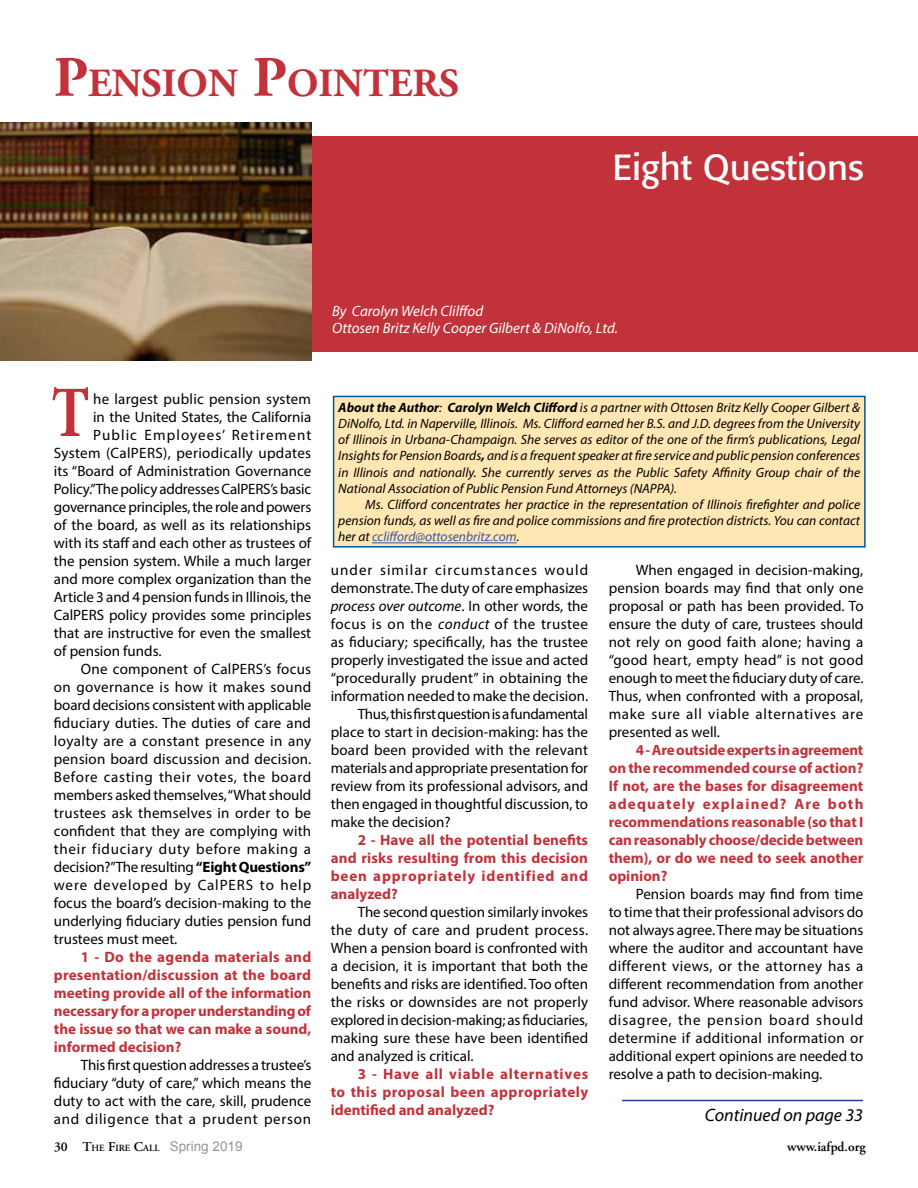
<style>
.page{position:relative;width:918px;height:1188px;background:#fff}
.page>*{position:absolute;margin:0;border:0;box-sizing:border-box;transform-origin:0 0}
.t1{font:700 39.9px "Adobe Garamond";color:#c2323a}
.t2{font:36px "Formata";color:#fff}
.t3{font:italic 18px "Myriad Pro";color:#000}
.t4{font:15px/18px "Myriad Pro";color:#000;text-align:justify}
.t5{font:700 15px/18px "Myriad Pro";color:#c2323a;text-align:justify}
.t6{font:15px "Myriad Pro";letter-spacing:.025em;color:#000}
.t7{font:italic 15px/17.7px "Myriad Pro";color:#fff}
.t8{font:15px "Myriad Pro";letter-spacing:-.02em;color:#000}
.t9{font:italic 15px "Myriad Pro";color:#000}
.t10{font:15px "Myriad Pro";letter-spacing:.045em;color:#000}
.t11{font:15px "Myriad Pro";letter-spacing:.05em;color:#000}
.t12{font:15px "Myriad Pro";letter-spacing:.035em;color:#000}
.t13{font:15px "Myriad Pro";letter-spacing:.07em;color:#000}
.t14{font:15px "Myriad Pro";letter-spacing:.06em;color:#000}
.t15{font:15px "Myriad Pro";letter-spacing:.075em;color:#000}
.t16{font:italic 13.5px/16.2px "Myriad Pro";color:#000;text-align:justify}
.t17{font:13.5px "Arial";color:#939598}
.t18{font:600 13.5px "Adobe Garamond";color:#000}
.s1{font-size:57px}
.s2{font-weight:700}
.s3{color:#3953a4}
.s4{font-style:normal}
.s5{font-style:italic}
.s6{font-family:"Adobe Garamond";font-weight:600;color:#000}
.s7{font-family:"Adobe Garamond";font-weight:600;font-size:9.45px;color:#000}
</style>
<div class="page">
<div style="left:0;top:136px;width:918px;height:216px;background:#c2323a"></div>
<img style="left:0;top:122px;width:312px;height:239px">
<img style="left:53px;top:388px;width:35px;height:47px">
<div style="left:333px;top:396px;width:533px;height:152px;background:#ffe7b4;border:2px solid #00539f"></div>
<hr style="left:372px;top:543px;width:145px;height:1px;background:#3953a4">
<hr style="left:622px;top:1100px;width:241px;height:1px;background:#25408f">
<h1 class="t1" style="left:54px;top:61px;width:407px"><span class="s1">P</span>ENSION <span class="s1">P</span>OINTERS</h1>
<h2 class="t2" style="left:613px;top:145px;width:253px">Eight Questions</h2>
<p class="t7" style="left:332px;top:302px;width:287px">By Carolyn Welch Clilffod<br>Ottosen Britz Kelly Cooper Gilbert &amp; DiNolfo, Ltd.</p>
<p class="t4" style="left:93px;top:390px;width:219px">he largest public pension system</p>
<p class="t4" style="left:93px;top:408px;width:220px">in the United States, the California</p>
<p class="t15" style="left:93px;top:426px;width:220px">Public Employees’ Retirement</p>
<p class="t6" style="left:54px;top:444px;width:259px">System (CalPERS), periodically updates</p>
<p class="t4" style="left:54px;top:462px;width:259px">its “Board of Administration Governance</p>
<p class="t4" style="left:54px;top:480px;width:259px">Policy.” The policy addresses CalPERS’s basic</p>
<p class="t4" style="left:54px;top:498px;width:259px">governance principles, the role and powers</p>
<p class="t4" style="left:54px;top:516px;width:259px">of the board, as well as its relationships</p>
<p class="t4" style="left:54px;top:534px;width:259px">with its staff and each other as trustees of</p>
<p class="t4" style="left:54px;top:552px;width:259px">the pension system. While a much larger</p>
<p class="t4" style="left:54px;top:570px;width:259px">and more complex organization than the</p>
<p class="t4" style="left:54px;top:588px;width:259px">Article 3 and 4 pension funds in Illinois, the</p>
<p class="t4" style="left:54px;top:606px;width:259px">CalPERS policy provides some principles</p>
<p class="t4" style="left:54px;top:624px;width:259px">that are instructive for even the smallest</p>
<p class="t4" style="left:54px;top:642px;width:109px">of pension funds.</p>
<p class="t4" style="left:81px;top:660px;width:232px">One component of CalPERS’s focus</p>
<p class="t6" style="left:54px;top:678px;width:259px">on governance is how it makes sound</p>
<p class="t4" style="left:54px;top:696px;width:259px">board decisions consistent with applicable</p>
<p class="t4" style="left:54px;top:714px;width:259px">fiduciary duties. The duties of care and</p>
<p class="t6" style="left:54px;top:732px;width:259px">loyalty are a constant presence in any</p>
<p class="t4" style="left:54px;top:750px;width:259px">pension board discussion and decision.</p>
<p class="t10" style="left:54px;top:768px;width:259px">Before casting their votes, the board</p>
<p class="t4" style="left:54px;top:786px;width:259px">members asked themselves, “What should</p>
<p class="t6" style="left:54px;top:804px;width:259px">trustees ask themselves in order to be</p>
<p class="t4" style="left:54px;top:822px;width:259px">confident that they are complying with</p>
<p class="t11" style="left:54px;top:840px;width:259px">their fiduciary duty before making a</p>
<p class="t4" style="left:54px;top:858px;width:259px">decision?” The resulting <span class="s2">“Eight Questions”</span></p>
<p class="t14" style="left:54px;top:876px;width:259px">were developed by CalPERS to help</p>
<p class="t4" style="left:54px;top:894px;width:259px">focus the board’s decision-making to the</p>
<p class="t4" style="left:54px;top:912px;width:259px">underlying fiduciary duties pension fund</p>
<p class="t4" style="left:54px;top:930px;width:125px">trustees must meet.</p>
<p class="t5" style="left:54px;top:947px;width:259px;text-indent:27px">1 - Do the agenda materials and presentation/discussion at the board meeting provide all of the information necessary for a proper understanding of the issue so that we can make a sound, informed decision?</p>
<p class="t4" style="left:54px;top:1056px;width:259px;text-indent:27px">This first question addresses a trustee’s fiduciary “duty of care,” which means the duty to act with the care, skill, prudence and diligence that a prudent person</p>
<p class="t16" style="left:338px;top:399px;width:524px"><span class="s2">About the Author</span>: <span class="s2">Carolyn Welch Clifford</span> is a partner with Ottosen Britz Kelly Cooper Gilbert &amp; DiNolfo, Ltd. in Naperville, Illinois. Ms. Clifford earned her B.S. and J.D. degrees from the University of Illinois in Urbana-Champaign. She serves as editor of the one of the firm’s publications, Legal Insights for Pension Boards<span class="s2">,</span> and is a frequent speaker at fire service and public pension conferences in Illinois and nationally. She currently serves as the Public Safety Affinity Group chair of the National Association of Public Pension Fund Attorneys (NAPPA).</p>
<p class="t16" style="left:338px;top:496px;width:523px;text-indent:27px">Ms. Clifford concentrates her practice in the representation of Illinois firefighter and police pension funds, as well as fire and police commissions and fire protection districts. You can contact her at <span class="s3">cclifford@ottosenbritz.com</span>.</p>
<p class="t13" style="left:331px;top:561px;width:259px">under similar circumstances would</p>
<p class="t4" style="left:331px;top:579px;width:259px">demonstrate. The duty of care emphasizes</p>
<p class="t9" style="left:331px;top:597px;width:259px">process over outcome<span class="s4">. In other words, the</span></p>
<p class="t12" style="left:331px;top:615px;width:259px">focus is on the <span class="s5">conduct</span> of the trustee</p>
<p class="t4" style="left:331px;top:633px;width:259px">as fiduciary; specifically, has the trustee</p>
<p class="t4" style="left:331px;top:651px;width:259px">properly investigated the issue and acted</p>
<p class="t4" style="left:331px;top:669px;width:259px">“procedurally prudent” in obtaining the</p>
<p class="t4" style="left:331px;top:687px;width:259px">information needed to make the decision.</p>
<p class="t8" style="left:358px;top:705px;width:232px">Thus, this first question is a fundamental</p>
<p class="t4" style="left:331px;top:723px;width:259px">place to start in decision-making: has the</p>
<p class="t4" style="left:331px;top:741px;width:259px">board been provided with the relevant</p>
<p class="t4" style="left:331px;top:759px;width:259px">materials and appropriate presentation for</p>
<p class="t4" style="left:331px;top:777px;width:259px">review from its professional advisors, and</p>
<p class="t4" style="left:331px;top:795px;width:259px">then engaged in thoughtful discussion, to</p>
<p class="t4" style="left:331px;top:813px;width:121px">make the decision?</p>
<p class="t5" style="left:331px;top:831px;width:259px;text-indent:27px">2 - Have all the potential benefits and risks resulting from this decision been appropriately identified and analyzed?</p>
<p class="t4" style="left:331px;top:903px;width:259px;text-indent:27px">The second question similarly invokes the duty of care and prudent process.<br>When a pension board is confronted with a decision, it is important that both the benefits and risks are identified. Too often the risks or downsides are not properly explored in decision-making; as fiduciaries, making sure these have been identified and analyzed is critical.</p>
<p class="t5" style="left:331px;top:1065px;width:259px;text-indent:27px">3 - Have all viable alternatives to this proposal been appropriately identified and analyzed?</p>
<p class="t4" style="left:609px;top:561px;width:256px;text-indent:27px">When engaged in decision-making, pension boards may find that only one proposal or path has been provided. To ensure the duty of care, trustees should not rely on good faith alone; having a “good heart, empty head” is not good enough to meet the fiduciary duty of care.<br>Thus, when confronted with a proposal, make sure all viable alternatives are presented as well.</p>
<p class="t5" style="left:609px;top:741px;width:256px;text-indent:27px">4 - Are outside experts in agreement on the recommended course of action?<br>If not, are the bases for disagreement adequately explained? Are both recommendations reasonable (so that I can reasonably choose/decide between them), or do we need to seek another opinion?</p>
<p class="t4" style="left:609px;top:885px;width:256px;text-indent:27px">Pension boards may find from time to time that their professional advisors do not always agree. There may be situations where the auditor and accountant have different views, or the attorney has a different recommendation from another fund advisor. Where reasonable advisors disagree, the pension board should determine if additional information or additional expert opinions are needed to resolve a path to decision-making.</p>
<p class="t3" style="left:705px;top:1104px;width:160px">Continued on page 33</p>
<p class="t17" style="left:54px;top:1138px;width:190px"><span class="s6">30</span> <span class="s6">T</span><span class="s7">HE</span> <span class="s6">F</span><span class="s7">IRE</span> <span class="s6">C</span><span class="s7">ALL</span> Spring 2019</p>
<p class="t18" style="left:787px;top:1140px;width:80px">www.iafpd.org</p>
</div>
